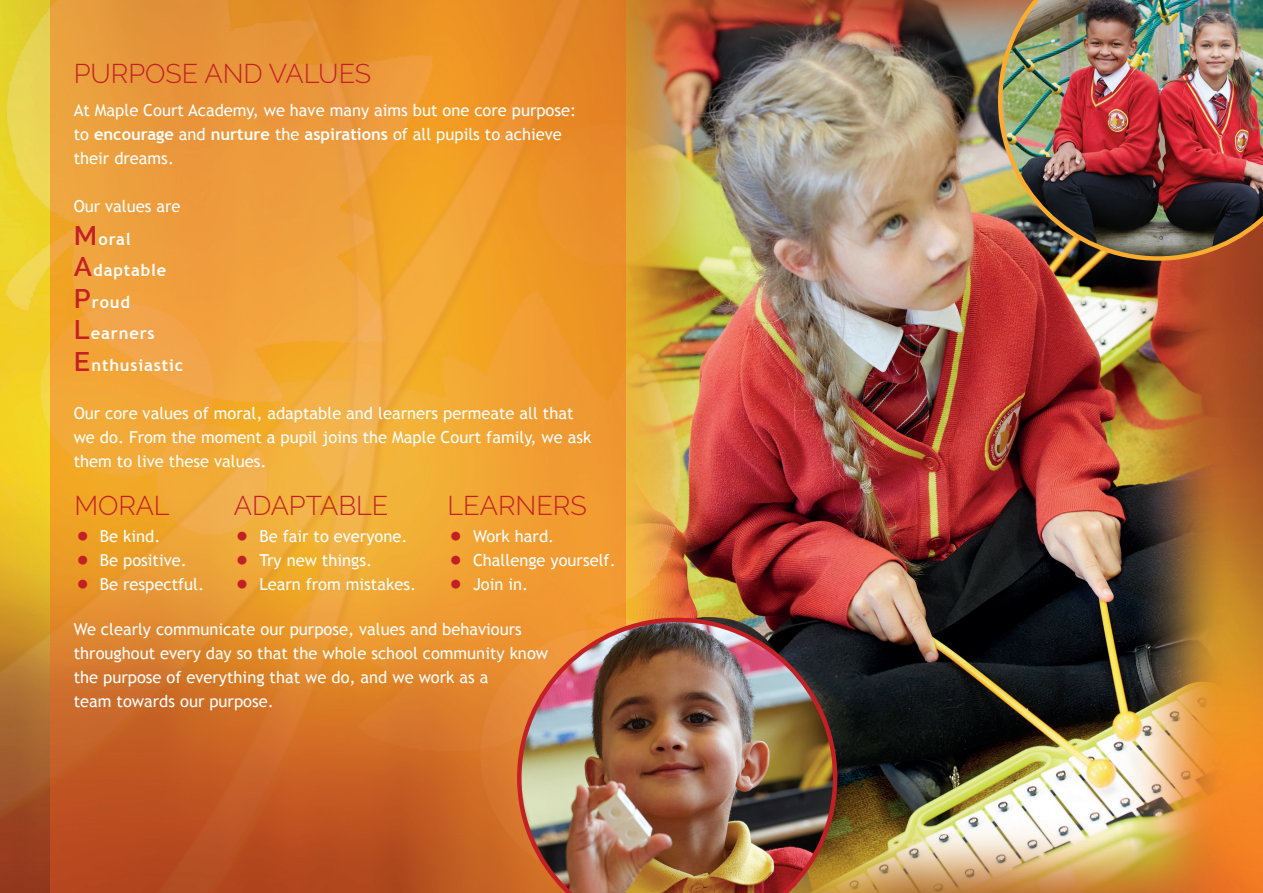
<style>
.page{position:relative;width:1263px;height:893px;background:#fff}
.page>*{position:absolute;margin:0;border:0;box-sizing:border-box;transform-origin:0 0}
.t1{font:300 27px "Raleway";color:#c32025}
.t2{font:16.5px/24px "Trebuchet MS";color:#fff}
.t3{font:700 16.5px "Trebuchet MS";letter-spacing:.05em;color:#fff}
.s1{font-weight:700}
.s2{font-family:"Raleway";font-weight:600;font-size:27px;color:#c32025}
.s3{font-size:31.5px;color:#c32025}
</style>
<div class="page">
<img style="left:0;top:0;width:1263px;height:893px">
<svg style="left:50px;top:0;width:575px;height:893px"></svg>
<img style="left:517px;top:618px;width:320px;height:275px">
<img style="left:998px;top:0;width:265px;height:261px">
<p class="t1" style="left:74px;top:58px;width:299px">PURPOSE AND VALUES</p>
<p class="t2" style="left:74px;top:98px;width:504px">At Maple Court Academy, we have many aims but one core purpose:</p>
<p class="t2" style="left:74px;top:122px;width:490px">to <span class="s1">encourage</span> and <span class="s1">nurture</span> the <span class="s1">aspirations</span> of all pupils to achieve their dreams.</p>
<p class="t2" style="left:74px;top:194px;width:108px">Our values are</p>
<p class="t3" style="left:74px;top:229px;width:58px"><span class="s2">M</span>oral</p>
<p class="t3" style="left:74px;top:260px;width:94px"><span class="s2">A</span>daptable</p>
<p class="t3" style="left:74px;top:292px;width:58px"><span class="s2">P</span>roud</p>
<p class="t3" style="left:74px;top:323px;width:82px"><span class="s2">L</span>earners</p>
<p class="t3" style="left:74px;top:355px;width:111px"><span class="s2">E</span>nthusiastic</p>
<p class="t2" style="left:74px;top:401px;width:519px">Our core values of moral, adaptable and learners permeate all that we do. From the moment a pupil joins the Maple Court family, we ask them to live these values.</p>
<p class="t1" style="left:74px;top:490px;width:97px">MORAL</p>
<p class="t2" style="left:74px;top:525px;width:88px"><span class="s3">•</span> Be kind.</p>
<p class="t2" style="left:74px;top:549px;width:114px"><span class="s3">•</span> Be positive.</p>
<p class="t2" style="left:74px;top:573px;width:131px"><span class="s3">•</span> Be respectful.</p>
<p class="t1" style="left:234px;top:490px;width:156px">ADAPTABLE</p>
<p class="t2" style="left:234px;top:525px;width:175px"><span class="s3">•</span> Be fair to everyone.</p>
<p class="t2" style="left:234px;top:549px;width:140px"><span class="s3">•</span> Try new things.</p>
<p class="t2" style="left:234px;top:573px;width:184px"><span class="s3">•</span> Learn from mistakes.</p>
<p class="t1" style="left:448px;top:490px;width:141px">LEARNERS</p>
<p class="t2" style="left:448px;top:525px;width:108px"><span class="s3">•</span> Work hard.</p>
<p class="t2" style="left:448px;top:549px;width:170px"><span class="s3">•</span> Challenge yourself.</p>
<p class="t2" style="left:448px;top:573px;width:82px"><span class="s3">•</span> Join in.</p>
<p class="t2" style="left:74px;top:617px;width:450px">We clearly communicate our purpose, values and behaviours</p>
<p class="t2" style="left:74px;top:641px;width:476px">throughout every day so that the whole school community know</p>
<p class="t2" style="left:74px;top:665px;width:416px">the purpose of everything that we do, and we work as a</p>
<p class="t2" style="left:74px;top:689px;width:202px">team towards our purpose.</p>
</div>
